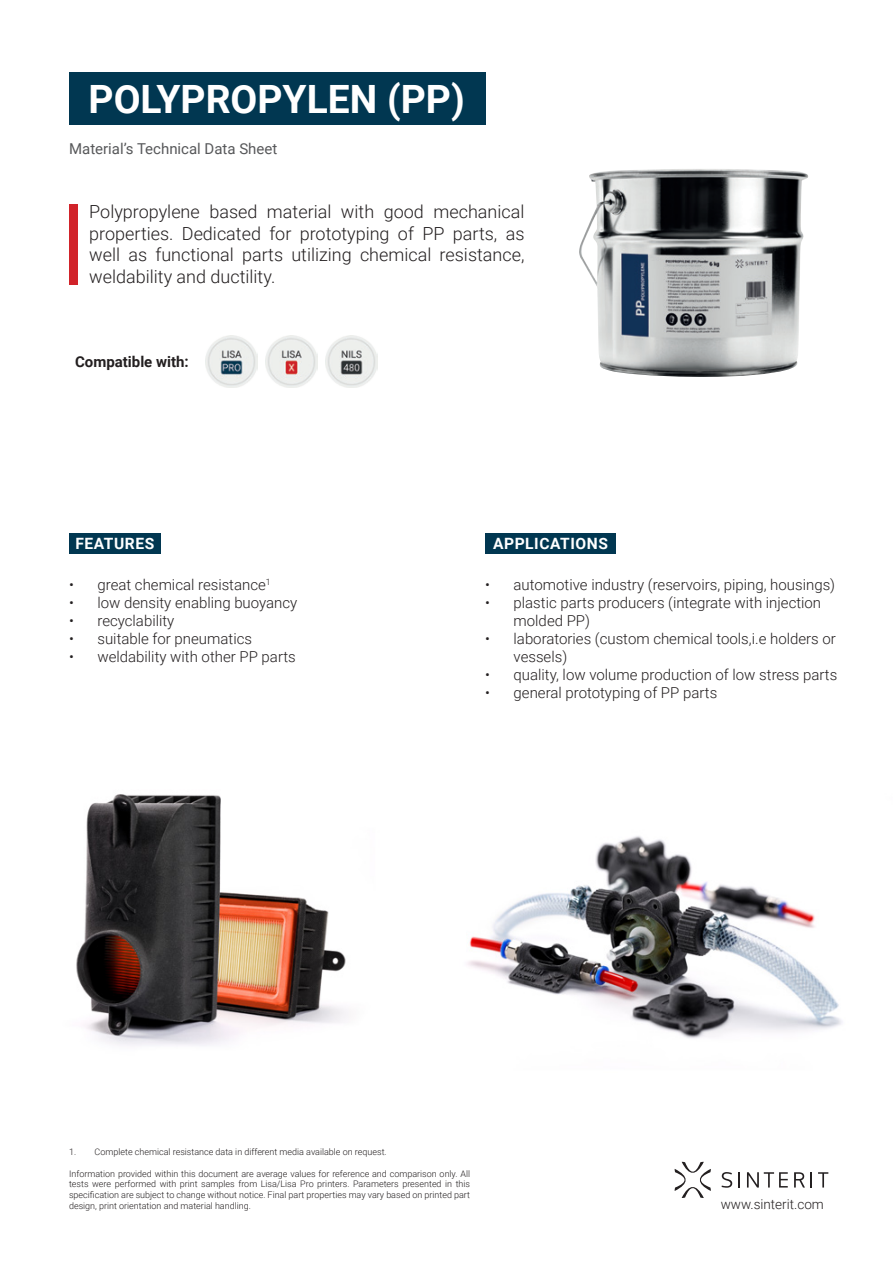
<style>
.page{position:relative;width:893px;height:1263px;background:#fff}
.page>*{position:absolute;margin:0;border:0;box-sizing:border-box;transform-origin:0 0}
.t1{font:700 39px "Roboto";color:#fff}
.t2{font:300 18px/21.6px "Roboto";color:#231f20;text-align:justify}
.t3{font:700 15.6px "Roboto";letter-spacing:.035em;color:#fff}
.t4{font:300 15px/18px "Roboto";color:#231f20}
.t5{font:15px "Roboto";color:#57585a}
.t6{font:700 15px "Roboto";color:#231f20}
.t7{font:300 13.5px "Roboto";color:#231f20}
.t8{font:300 9px/10.8px "Roboto";color:#231f20;text-align:justify}
</style>
<div class="page">
<img style="left:76px;top:794px;width:272px;height:252px">
<img style="left:467px;top:836px;width:375px;height:203px">
<div style="left:69px;top:533px;width:92px;height:21px;background:#013751"></div>
<div style="left:485px;top:533px;width:131px;height:21px;background:#013751"></div>
<svg style="left:675px;top:1162px;width:36px;height:36px"></svg>
<svg style="left:722px;top:1172px;width:10px;height:16px"></svg>
<svg style="left:738px;top:1172px;width:2px;height:15px"></svg>
<svg style="left:747px;top:1172px;width:41px;height:15px"></svg>
<svg style="left:818px;top:1172px;width:10px;height:15px"></svg>
<svg style="left:794px;top:1172px;width:18px;height:15px"></svg>
<img style="left:579px;top:169px;width:229px;height:208px">
<div style="left:69px;top:205px;width:8px;height:80px;background:#d1232a"></div>
<img style="left:206px;top:336px;width:51px;height:52px">
<img style="left:266px;top:336px;width:51px;height:52px">
<img style="left:325px;top:336px;width:52px;height:52px">
<div style="left:69px;top:72px;width:416px;height:52px;background:#013751"></div>
<h1 class="t1" style="left:89px;top:82px;width:378px">POLYPROPYLEN (PP)</h1>
<h3 class="t5" style="left:69px;top:140px;width:210px">Material’s Technical Data Sheet</h3>
<h2 class="t2" style="left:89px;top:202px;width:437px">Polypropylene based material with good mechanical properties. Dedicated for prototyping of PP parts, as well as functional parts utilizing chemical resistance, weldability and ductility.</h2>
<h3 class="t6" style="left:75px;top:356px;width:115px">Compatible with:</h3>
<h3 class="t3" style="left:75px;top:537px;width:80px">FEATURES</h3>
<h3 class="t4" style="left:69px;top:577px;width:203px">• great chemical resistance<sup>1</sup></h3>
<h3 class="t4" style="left:69px;top:595px;width:230px">• low density enabling buoyancy</h3>
<h3 class="t4" style="left:69px;top:613px;width:107px">• recyclability</h3>
<h3 class="t4" style="left:69px;top:631px;width:184px">• suitable for pneumatics</h3>
<h3 class="t4" style="left:69px;top:649px;width:228px">• weldability with other PP parts</h3>
<h3 class="t3" style="left:493px;top:537px;width:116px">APPLICATIONS</h3>
<h3 class="t4" style="left:485px;top:577px;width:351px">• automotive industry (reservoirs, piping, housings)</h3>
<h3 class="t4" style="left:514px;top:595px;width:309px;text-indent:-28px">• plastic parts producers (integrate with injection molded PP)</h3>
<h3 class="t4" style="left:514px;top:631px;width:324px;text-indent:-28px">• laboratories (custom chemical tools,i.e holders or vessels)</h3>
<h3 class="t4" style="left:485px;top:667px;width:354px">• quality, low volume production of low stress parts</h3>
<h3 class="t4" style="left:485px;top:685px;width:234px">• general prototyping of PP parts</h3>
<p class="t8" style="left:69px;top:1147px;width:319px">1. Complete chemical resistance data in different media available on request.</p>
<p class="t8" style="left:69px;top:1168px;width:402px">Information provided within this document are average values for reference and comparison only. All tests were performed with print samples from Lisa/Lisa Pro printers. Parameters presented in this specification are subject to change without notice. Final part properties may vary based on printed part design, print orientation and material handling.</p>
<h3 class="t7" style="left:721px;top:1198px;width:105px">www.sinterit.com</h3>
</div>
